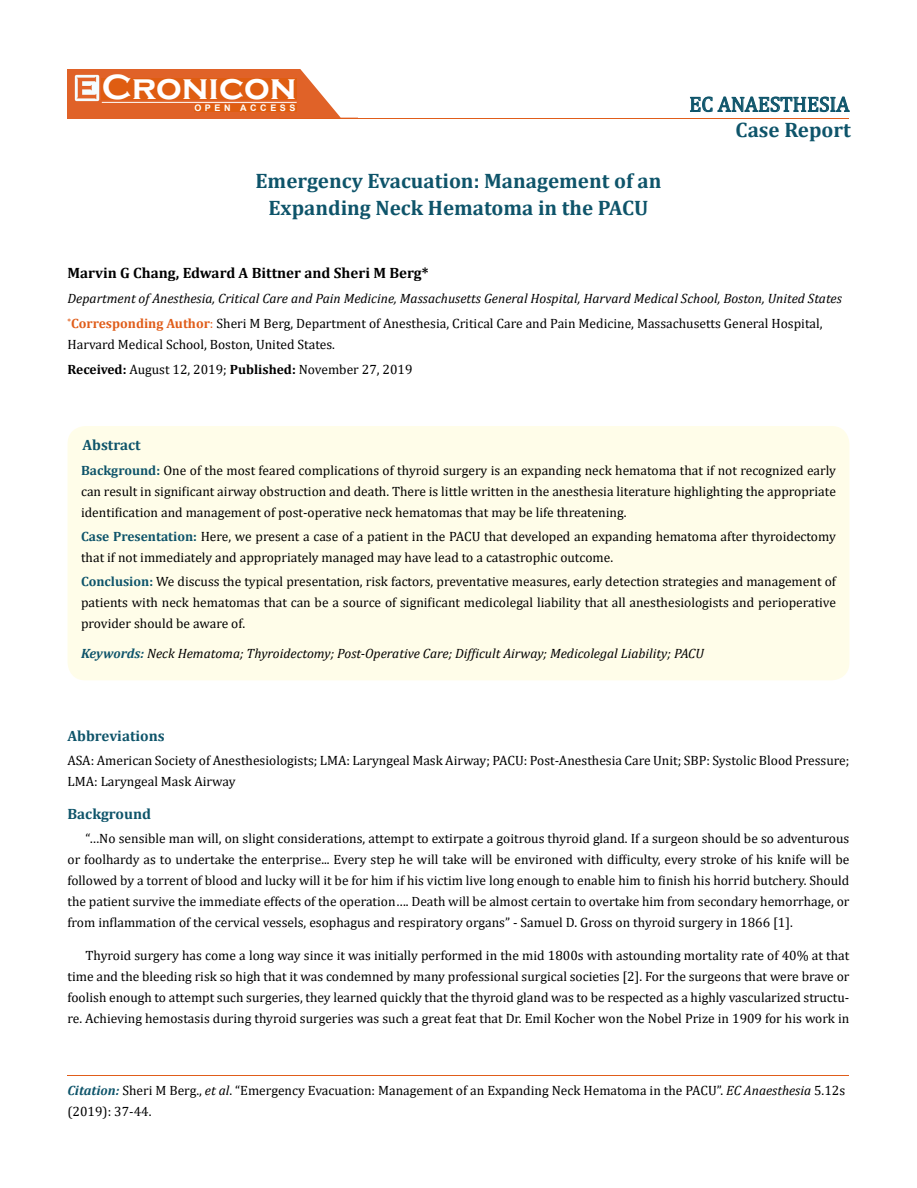
<style>
.page{position:relative;width:917px;height:1188px;background:#fff}
.page>*{position:absolute;margin:0;border:0;box-sizing:border-box;transform-origin:0 0}
.t1{font:700 36px "Copperplate Gothic";color:#fff}
.t2{font:700 21px/27px "Cambria";color:#0e546a;text-align:center}
.t3{font:21px "Cambria";color:#0e546a}
.t4{font:700 15px "Cambria";color:#000}
.t5{font:700 15px "Cambria";color:#0e546a}
.t6{font:13.5px/21px "Cambria";color:#000}
.t7{font:italic 13.5px "Cambria";color:#000}
.t8{font:700 9px "Arial";letter-spacing:.4em;color:#fff}
.s1{font-weight:700;color:#e05d1a}
.s2{color:#e05d1a}
.s3{font-weight:700}
.s4{font-weight:700;color:#0e546a}
.s5{font-weight:700;font-style:italic;color:#0e546a}
.s6{font-style:italic}
</style>
<div class="page">
<div style="left:67px;top:70px;width:290px;height:49px;background:#e06228"></div>
<svg style="left:300px;top:69px;width:58px;height:49px"></svg>
<img style="left:75px;top:75px;width:24px;height:26px">
<div style="left:102px;top:79px;width:195px;height:21px;background:#df5d11"></div>
<div style="left:194px;top:105px;width:103px;height:7px;background:#df5d11"></div>
<svg style="left:690px;top:97px;width:160px;height:15px"></svg>
<hr style="left:102px;top:102px;width:194px;height:1px;background:#fff">
<hr style="left:279px;top:118px;width:569px;height:1px;background:#e05d1a">
<hr style="left:67px;top:1075px;width:782px;height:1px;background:#e05d1a">
<div style="left:68px;top:426px;width:781px;height:254px;background:#fffde9;border-radius:18px"></div>
<h1 class="t1" style="left:102px;top:68px;width:196px">Cronicon</h1>
<p class="t8" style="left:194px;top:102px;width:103px">OPEN ACCESS</p>
<h2 class="t3" style="left:689px;top:92px;width:162px">EC ANAESTHESIA</h2>
<h2 class="t2" style="left:735px;top:116px;width:117px">Case Report</h2>
<h2 class="t2" style="left:255px;top:166px;width:407px">Emergency Evacuation: Management of an<br>Expanding Neck Hematoma in the PACU</h2>
<p class="t4" style="left:68px;top:262px;width:362px">Marvin G Chang, Edward A Bittner and Sheri M Berg*</p>
<p class="t7" style="left:68px;top:288px;width:775px">Department of Anesthesia, Critical Care and Pain Medicine, Massachusetts General Hospital, Harvard Medical School, Boston, United States</p>
<p class="t6" style="left:68px;top:313px;width:756px"><sup>*</sup><span class="s1">Corresponding Author</span><span class="s2">:</span> Sheri M Berg, Department of Anesthesia, Critical Care and Pain Medicine, Massachusetts General Hospital,<br>Harvard Medical School, Boston, United States.</p>
<p class="t6" style="left:67px;top:359px;width:346px"><span class="s3">Received:</span> August 12, 2019; <span class="s3">Published:</span> November 27, 2019</p>
<p class="t5" style="left:83px;top:434px;width:60px">Abstract</p>
<p class="t6" style="left:81px;top:460px;width:756px;text-align:justify"><span class="s4">Background:</span> One of the most feared complications of thyroid surgery is an expanding neck hematoma that if not recognized early can result in significant airway obstruction and death. There is little written in the anesthesia literature highlighting the appropriate identification and management of post-operative neck hematomas that may be life threatening.</p>
<p class="t6" style="left:81px;top:526px;width:756px"><span class="s4">Case Presentation:</span> Here, we present a case of a patient in the PACU that developed an expanding hematoma after thyroidectomy that if not immediately and appropriately managed may have lead to a catastrophic outcome.</p>
<p class="t6" style="left:81px;top:571px;width:756px;text-align:justify"><span class="s4">Conclusion:</span> We discuss the typical presentation, risk factors, preventative measures, early detection strategies and management of patients with neck hematomas that can be a source of significant medicolegal liability that all anesthesiologists and perioperative provider should be aware of.</p>
<p class="t7" style="left:81px;top:644px;width:624px"><span class="s4">Keywords:</span> Neck Hematoma; Thyroidectomy; Post-Operative Care; Difficult Airway; Medicolegal Liability; PACU</p>
<p class="t5" style="left:67px;top:725px;width:99px">Abbreviations</p>
<p class="t6" style="left:67px;top:750px;width:783px">ASA: American Society of Anesthesiologists; LMA: Laryngeal Mask Airway; PACU: Post-Anesthesia Care Unit; SBP: Systolic Blood Pressure;<br>LMA: Laryngeal Mask Airway</p>
<p class="t5" style="left:67px;top:803px;width:85px">Background</p>
<p class="t6" style="left:67px;top:828px;width:783px;text-align:justify;text-indent:18px">“…No sensible man will, on slight considerations, attempt to extirpate a goitrous thyroid gland. If a surgeon should be so adventurous or foolhardy as to undertake the enterprise... Every step he will take will be environed with difficulty, every stroke of his knife will be followed by a torrent of blood and lucky will it be for him if his victim live long enough to enable him to finish his horrid butchery. Should the patient survive the immediate effects of the operation…. Death will be almost certain to overtake him from secondary hemorrhage, or from inflammation of the cervical vessels, esophagus and respiratory organs” - Samuel D. Gross on thyroid surgery in 1866 [1].</p>
<p class="t6" style="left:67px;top:945px;width:783px;text-align:justify;text-indent:18px">Thyroid surgery has come a long way since it was initially performed in the mid 1800s with astounding mortality rate of 40% at that time and the bleeding risk so high that it was condemned by many professional surgical societies [2]. For the surgeons that were brave or foolish enough to attempt such surgeries, they learned quickly that the thyroid gland was to be respected as a highly vascularized structu&shy;re. Achieving hemostasis during thyroid surgeries was such a great feat that Dr. Emil Kocher won the Nobel Prize in 1909 for his work in</p>
<p class="t6" style="left:67px;top:1079px;width:779px"><span class="s5">Citation:</span> Sheri M Berg., <span class="s6">et al</span>. “Emergency Evacuation: Management of an Expanding Neck Hematoma in the PACU”. <span class="s6">EC Anaesthesia</span> 5.12s (2019): 37-44.</p>
</div>
